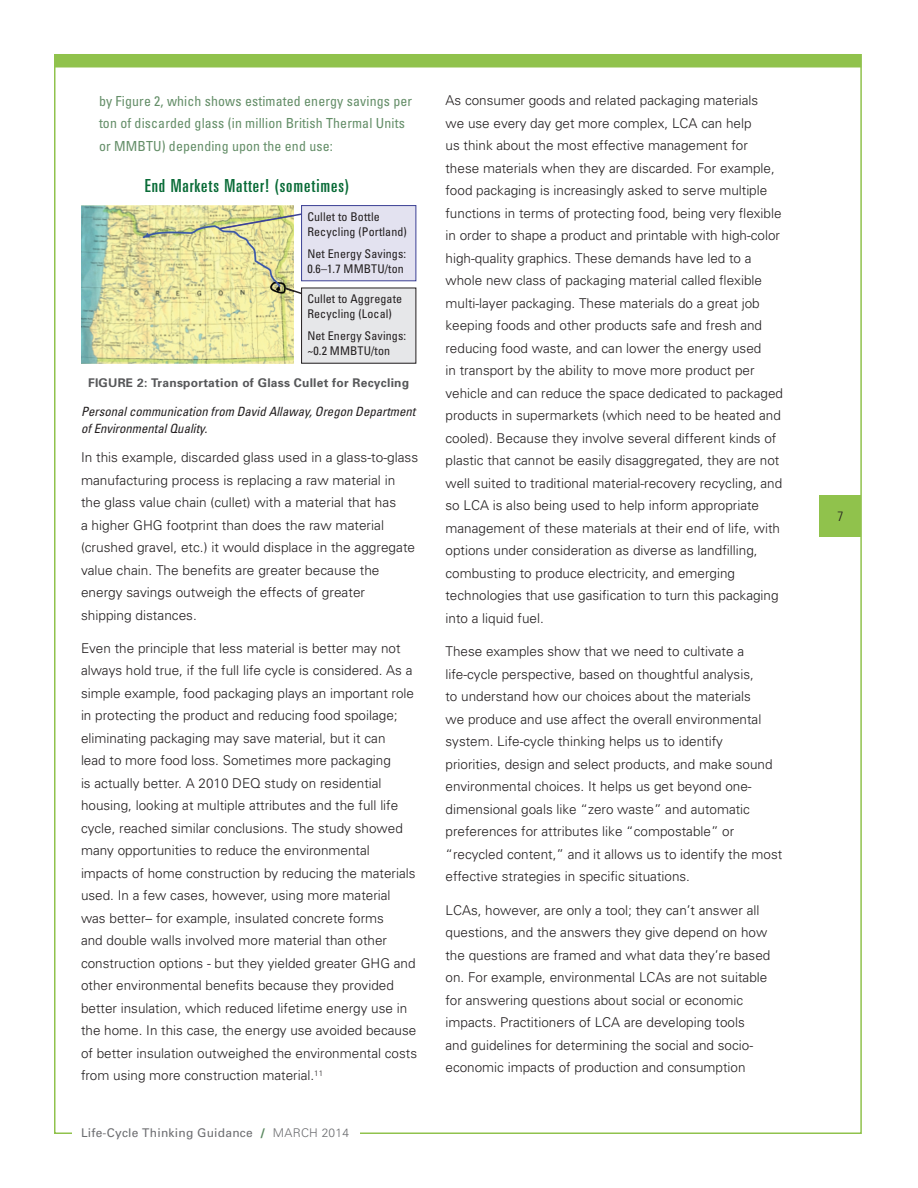
<style>
.page{position:relative;width:918px;height:1188px;background:#fff}
.page>*{position:absolute;margin:0;border:0;box-sizing:border-box;transform-origin:0 0}
.t1{font:ultra-condensed 18px "Univers";letter-spacing:.05em;color:#0a6c38;scale:1.05 1}
.t2{font:condensed 13.8px/22.5px "Univers";letter-spacing:.01em;color:#648e68}
.Body{font:300 13.5px/22.5px "Univers";color:#231f20}
.t3{font:300 condensed 13.5px "Univers";color:#231f20}
.Source_Credit{font:italic condensed 12.75px/16.5px "Univers";color:#231f20}
.t4{font:condensed 12px/15px "Univers";letter-spacing:.01em;color:#231f20}
.t5{font:700 12px "Univers";letter-spacing:.02em;color:#57585a}
.t6{font:12px "Univers";letter-spacing:.02em;color:#6c6d70}
.s1{font-weight:700;color:#5b8960}
.s2{font-weight:300}
</style>
<div class="page">
<div style="left:820px;top:496px;width:41px;height:41px;background:#90c24c"></div>
<div style="left:54px;top:54px;width:807px;height:14px;background:#90c24c;border:2px solid #90c24c"></div>
<img style="left:81px;top:205px;width:212px;height:158px">
<div style="left:302px;top:206px;width:114px;height:75px;background:#e3e2f0"></div>
<div style="left:301px;top:205px;width:115px;height:76px;border:1px solid #3c4195"></div>
<div style="left:302px;top:288px;width:114px;height:75px;background:#e6e7e9"></div>
<div style="left:301px;top:288px;width:115px;height:76px;border:1px solid #231f20"></div>
<svg style="left:218px;top:212px;width:85px;height:18px;background:#cfd09c"></svg>
<svg style="left:283px;top:286px;width:20px;height:9px"></svg>
<p class="t2" style="left:99px;top:89px;width:315px">by Figure 2, which shows estimated energy savings per ton of discarded glass (in million British Thermal Units or MMBTU) depending upon the end use:</p>
<p class="t1" style="left:145px;top:175px;width:196px">End Markets Matter! (sometimes)</p>
<p class="t4" style="left:307px;top:209px;width:101px">Cullet to Bottle<br>Recycling (Portland)</p>
<p class="t4" style="left:307px;top:246px;width:100px">Net Energy Savings:<br>0.6–1.7 MMBTU/ton</p>
<p class="t4" style="left:307px;top:291px;width:96px">Cullet to Aggregate<br>Recycling (Local)</p>
<p class="t4" style="left:307px;top:328px;width:100px">Net Energy Savings: ~0.2 MMBTU/ton</p>
<p class="t5" style="left:88px;top:375px;width:323px">FIGURE 2: Transportation of Glass Cullet for Recycling</p>
<p class="Source_Credit" style="left:81px;top:403px;width:336px">Personal communication from David Allaway, Oregon Department of Environmental Quality.</p>
<p class="Body" style="left:81px;top:446px;width:339px">In this example, discarded glass used in a glass-to-glass manufacturing process is replacing a raw material in the glass value chain (cullet) with a material that has<br>a higher GHG footprint than does the raw material (crushed gravel, etc.) it would displace in the aggregate value chain. The benefits are greater because the energy savings outweigh the effects of greater shipping distances.</p>
<p class="Body" style="left:81px;top:637px;width:338px">Even the principle that less material is better may not always hold true, if the full life cycle is considered. As a simple example, food packaging plays an important role in protecting the product and reducing food spoilage; eliminating packaging may save material, but it can<br>lead to more food loss. Sometimes more packaging<br>is actually better. A 2010 DEQ study on residential housing, looking at multiple attributes and the full life cycle, reached similar conclusions. The study showed many opportunities to reduce the environmental impacts of home construction by reducing the materials used. In a few cases, however, using more material was better– for example, insulated concrete forms<br>and double walls involved more material than other construction options - but they yielded greater GHG and other environmental benefits because they provided better insulation, which reduced lifetime energy use in the home. In this case, the energy use avoided because of better insulation outweighed the environmental costs from using more construction material.<sup>11</sup></p>
<p class="t6" style="left:81px;top:1125px;width:270px">Life-Cycle Thinking Guidance <span class="s1">/</span> <span class="s2">MARCH 2014</span></p>
<p class="Body" style="left:446px;top:89px;width:339px">As consumer goods and related packaging materials<br>we use every day get more complex, LCA can help<br>us think about the most effective management for these materials when they are discarded. For example, food packaging is increasingly asked to serve multiple functions in terms of protecting food, being very flexible in order to shape a product and printable with high-color high-quality graphics. These demands have led to a whole new class of packaging material called flexible multi-layer packaging. These materials do a great job keeping foods and other products safe and fresh and reducing food waste, and can lower the energy used<br>in transport by the ability to move more product per vehicle and can reduce the space dedicated to packaged products in supermarkets (which need to be heated and cooled). Because they involve several different kinds of plastic that cannot be easily disaggregated, they are not well suited to traditional material-recovery recycling, and so LCA is also being used to help inform appropriate management of these materials at their end of life, with options under consideration as diverse as landfilling, combusting to produce electricity, and emerging technologies that use gasification to turn this packaging into a liquid fuel.</p>
<p class="Body" style="left:446px;top:640px;width:338px">These examples show that we need to cultivate a life-cycle perspective, based on thoughtful analysis,<br>to understand how our choices about the materials<br>we produce and use affect the overall environmental system. Life-cycle thinking helps us to identify<br>priorities, design and select products, and make sound environmental choices. It helps us get beyond one&shy;dimensional goals like “zero waste” and automatic preferences for attributes like “compostable” or “recycled content,” and it allows us to identify the most effective strategies in specific situations.</p>
<p class="Body" style="left:446px;top:898px;width:326px">LCAs, however, are only a tool; they can’t answer all questions, and the answers they give depend on how the questions are framed and what data they’re based on. For example, environmental LCAs are not suitable for answering questions about social or economic impacts. Practitioners of LCA are developing tools<br>and guidelines for determining the social and socio&shy;economic impacts of production and consumption</p>
<p class="t3" style="left:837px;top:508px;width:7px">7</p>
</div>
